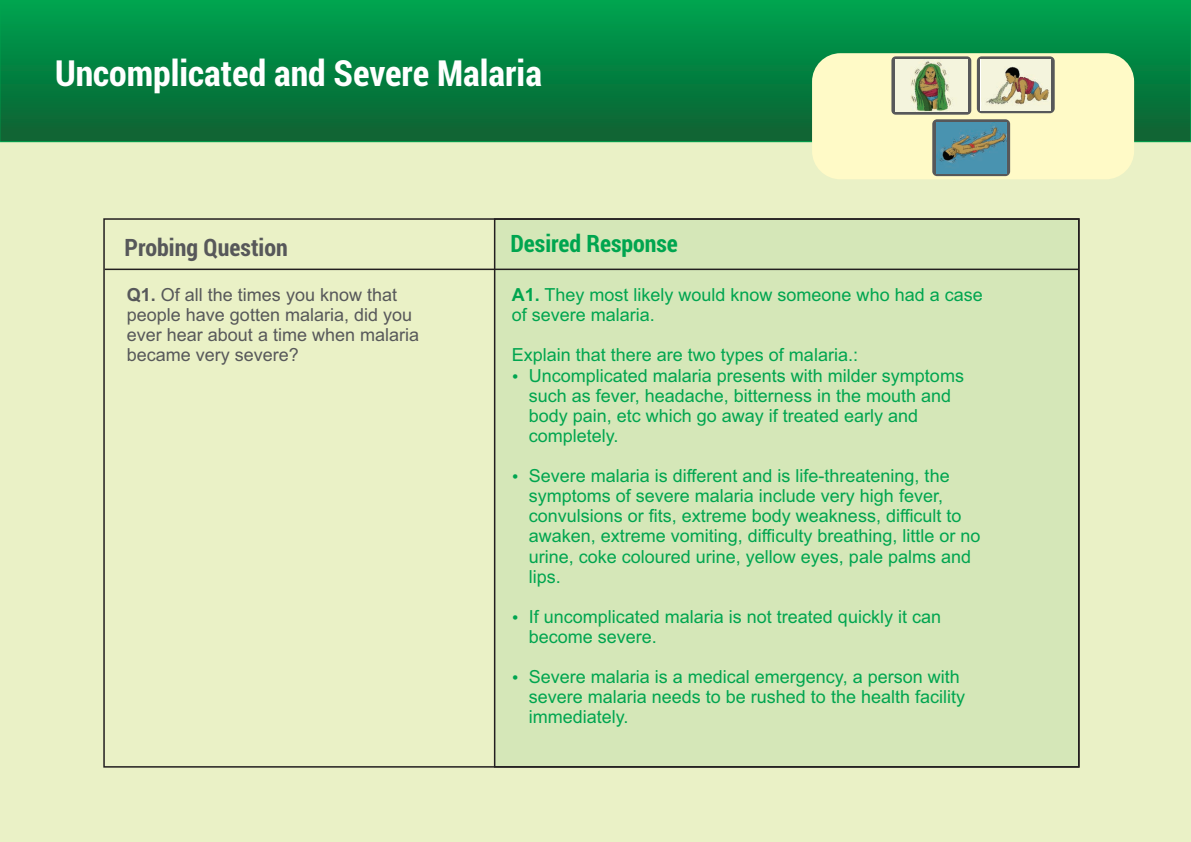
<style>
.page{position:relative;width:1191px;height:842px;background:#fff}
.page>*{position:absolute;margin:0;border:0;box-sizing:border-box;transform-origin:0 0}
.t1{font:700 36px "Roboto Condensed";color:#fff}
.t2{font:700 24px "Roboto Condensed";color:#57585a}
.t3{font:700 24px "Roboto Condensed";color:#00a54f}
.t4{font:18px/20.1px "Arial";color:#00a54f}
.t5{font:18px/20.1px "Arial";color:#57585a}
.s1{font-weight:700}
</style>
<div class="page">
<div style="left:0;top:117px;width:1190px;height:725px;background:#eaf1c6"></div>
<div style="left:0;top:0;width:1190px;height:142px;background:linear-gradient(to bottom,#00a34f,#0d6032)"></div>
<div style="left:0;top:0;width:1191px;height:142px;border:1px solid #00a54f"></div>
<div style="left:812px;top:53px;width:322px;height:126px;background:#fffac7;border-radius:28px"></div>
<div style="left:494px;top:218px;width:585px;height:550px;background:#d5e7b8;border:2px solid #231f20"></div>
<hr style="left:105px;top:269px;width:973px;height:1px;background:#231f20">
<div style="left:891px;top:56px;width:80px;height:59px;background:#57585a;border-radius:4px"></div>
<img style="left:895px;top:59px;width:72px;height:53px">
<svg style="left:977px;top:56px;width:77px;height:57px"></svg>
<img style="left:981px;top:59px;width:69px;height:51px">
<svg style="left:932px;top:119px;width:78px;height:57px"></svg>
<img style="left:936px;top:122px;width:70px;height:51px">
<h1 class="t1" style="left:55px;top:49px;width:488px">Uncomplicated and Severe Malaria</h1>
<h2 class="t2" style="left:125px;top:230px;width:165px">Probing Question</h2>
<h2 class="t3" style="left:510px;top:227px;width:169px">Desired Response</h2>
<p class="t5" style="left:127px;top:286px;width:294px"><span class="s1">Q1.</span> Of all the times you know that people have gotten malaria, did you ever hear about a time when malaria became very severe?</p>
<p class="t4" style="left:512px;top:286px;width:472px"><span class="s1">A1.</span> They most likely would know someone who had a case of severe malaria.</p>
<p class="t4" style="left:529px;top:347px;width:437px;text-indent:-17px">Explain that there are two types of malaria.:<br>Uncomplicated malaria presents with milder symptoms such as fever, headache, bitterness in the mouth and body pain, etc which go away if treated early and completely.</p>
<p class="t4" style="left:529px;top:467px;width:453px">Severe malaria is different and is life-threatening, the symptoms of severe malaria include very high fever, convulsions or fits, extreme body weakness, difficult to awaken, extreme vomiting, difficulty breathing, little or no urine, coke coloured urine, yellow eyes, pale palms and lips.</p>
<p class="t4" style="left:529px;top:608px;width:414px">If uncomplicated malaria is not treated quickly it can become severe.</p>
<p class="t4" style="left:529px;top:668px;width:438px">Severe malaria is a medical emergency, a person with severe malaria needs to be rushed to the health facility immediately.</p>
</div>
